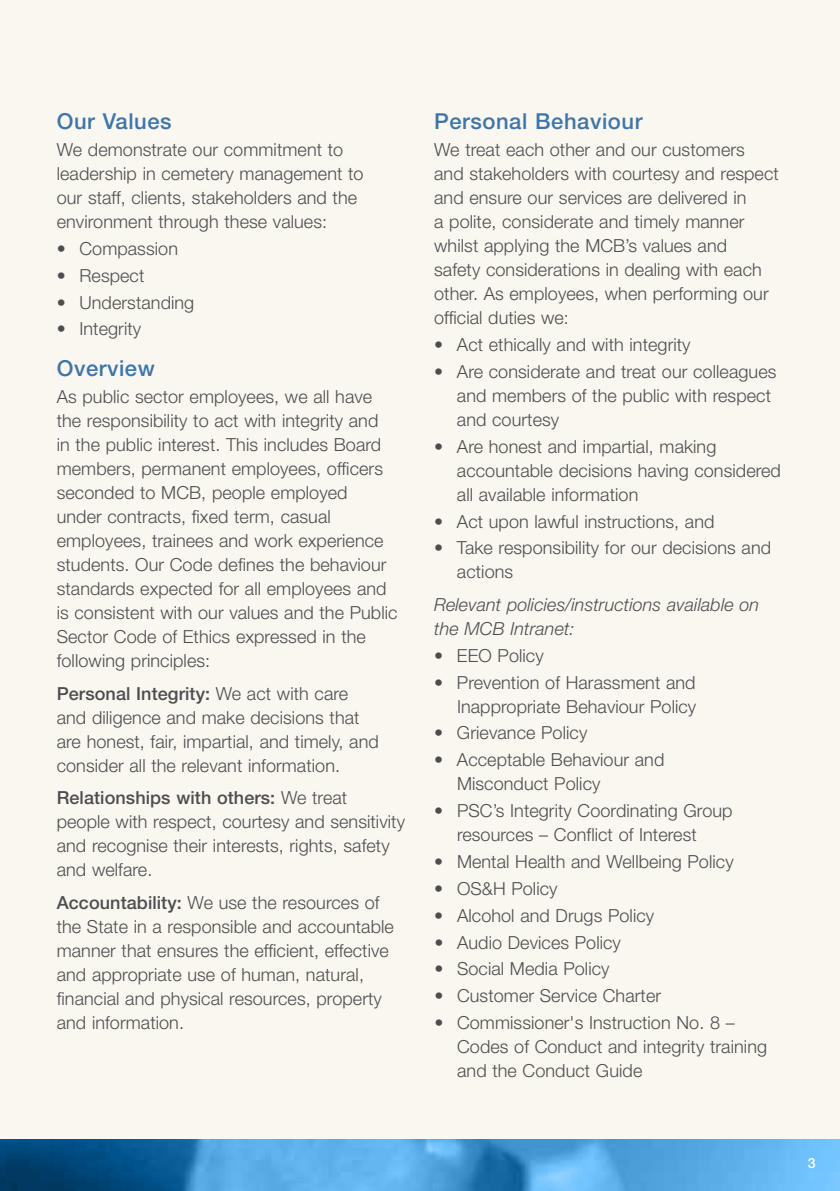
<style>
.page{position:relative;width:840px;height:1191px;background:#fff}
.page>*{position:absolute;margin:0;border:0;box-sizing:border-box;transform-origin:0 0}
.t1{font:500 22px "Helvetica Neue";letter-spacing:.025em;color:#3e75a8}
.t2{font:300 18px/24px "Helvetica Neue";letter-spacing:.005em;color:#4d4d4f}
.t3{font:italic 300 18px/24px "Helvetica Neue";letter-spacing:.005em;color:#4d4d4f}
.t4{font:500 14px "Helvetica Neue";color:#fff}
.s1{font-weight:500}
</style>
<div class="page">
<div style="left:0;top:0;width:839px;height:1191px;background:#faf7f0"></div>
<img style="left:0;top:1140px;width:839px;height:51px">
<p class="t1" style="left:57px;top:108px;width:116px">Our Values</p>
<p class="t2" style="left:57px;top:137px;width:308px">We demonstrate our commitment to leadership in cemetery management to our staff, clients, stakeholders and the environment through these values:</p>
<p class="t2" style="left:57px;top:236px;width:123px">• Compassion</p>
<p class="t2" style="left:57px;top:263px;width:89px">• Respect</p>
<p class="t2" style="left:57px;top:290px;width:139px">• Understanding</p>
<p class="t2" style="left:57px;top:317px;width:86px">• Integrity</p>
<p class="t1" style="left:57px;top:355px;width:100px">Overview</p>
<p class="t2" style="left:57px;top:384px;width:342px">As public sector employees, we all have the responsibility to act with integrity and<br>in the public interest. This includes Board members, permanent employees, officers seconded to MCB, people employed<br>under contracts, fixed term, casual employees, trainees and work experience students. Our Code defines the behaviour standards expected for all employees and is consistent with our values and the Public Sector Code of Ethics expressed in the following principles:</p>
<p class="t2" style="left:57px;top:681px;width:323px"><span class="s1">Personal Integrity:</span> We act with care and diligence and make decisions that are honest, fair, impartial, and timely, and consider all the relevant information.</p>
<p class="t2" style="left:57px;top:785px;width:349px"><span class="s1">Relationships with others:</span> We treat<br>people with respect, courtesy and sensitivity and recognise their interests, rights, safety and welfare.</p>
<p class="t2" style="left:57px;top:890px;width:338px"><span class="s1">Accountability:</span> We use the resources of the State in a responsible and accountable manner that ensures the efficient, effective and appropriate use of human, natural, financial and physical resources, property and information.</p>
<p class="t1" style="left:434px;top:108px;width:210px">Personal Behaviour</p>
<p class="t2" style="left:434px;top:137px;width:346px">We treat each other and our customers and stakeholders with courtesy and respect and ensure our services are delivered in<br>a polite, considerate and timely manner whilst applying the MCB’s values and<br>safety considerations in dealing with each other. As employees, when performing our official duties we:</p>
<p class="t2" style="left:434px;top:332px;width:258px">• Act ethically and with integrity</p>
<p class="t2" style="left:456px;top:359px;width:321px;text-indent:-23px">• Are considerate and treat our colleagues and members of the public with respect and courtesy</p>
<p class="t2" style="left:456px;top:434px;width:325px;text-indent:-23px">• Are honest and impartial, making accountable decisions having considered all available information</p>
<p class="t2" style="left:434px;top:509px;width:281px">• Act upon lawful instructions, and</p>
<p class="t2" style="left:456px;top:535px;width:315px;text-indent:-23px">• Take responsibility for our decisions and actions</p>
<p class="t3" style="left:434px;top:592px;width:326px">Relevant policies/instructions available on the MCB Intranet:</p>
<p class="t2" style="left:434px;top:643px;width:111px">• EEO Policy</p>
<p class="t2" style="left:434px;top:670px;width:263px;text-align:right">• Prevention of Harassment and<br>Inappropriate Behaviour Policy</p>
<p class="t2" style="left:434px;top:720px;width:154px">• Grievance Policy</p>
<p class="t2" style="left:457px;top:747px;width:209px;text-indent:-23px">• Acceptable Behaviour and<br>Misconduct Policy</p>
<p class="t2" style="left:457px;top:798px;width:277px;text-indent:-23px">• PSC’s Integrity Coordinating Group resources – Conflict of Interest</p>
<p class="t2" style="left:434px;top:849px;width:301px">• Mental Health and Wellbeing Policy</p>
<p class="t2" style="left:434px;top:876px;width:125px">• OS&amp;H Policy</p>
<p class="t2" style="left:434px;top:903px;width:221px">• Alcohol and Drugs Policy</p>
<p class="t2" style="left:434px;top:929px;width:188px">• Audio Devices Policy</p>
<p class="t2" style="left:434px;top:956px;width:177px">• Social Media Policy</p>
<p class="t2" style="left:434px;top:983px;width:228px">• Customer Service Charter</p>
<p class="t2" style="left:457px;top:1010px;width:311px;text-indent:-23px">• Commissioner's Instruction No. 8 –<br>Codes of Conduct and integrity training and the Conduct Guide</p>
<p class="t4" style="left:807px;top:1154px;width:9px">3</p>
</div>
